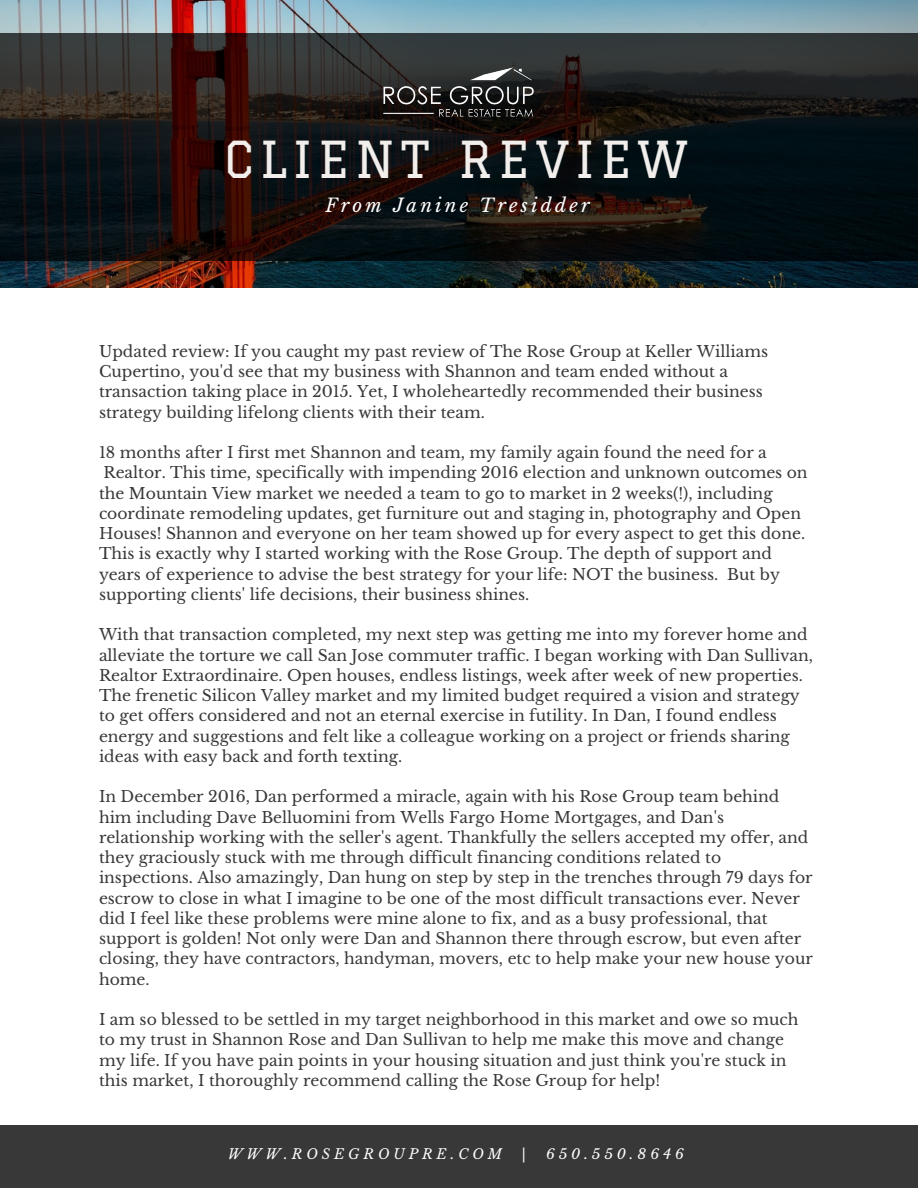
<style>
.page{position:relative;width:918px;height:1188px;background:#fff}
.page>*{position:absolute;margin:0;border:0;box-sizing:border-box;transform-origin:0 0}
.t1{font:49.8px "Graduate";letter-spacing:.11em;color:#f1eeec}
.t2{font:italic 18.75px "Libre Baskerville";letter-spacing:.17em;color:#fff}
.t3{font:15.6px/20.2px "Libre Baskerville";color:#383838}
.t4{font:italic 13.95px "Libre Baskerville";letter-spacing:.28em;color:#fff}
</style>
<div class="page">
<div style="left:0;top:1125px;width:918px;height:63px;background:#383838"></div>
<img style="left:0;top:0;width:918px;height:288px">
<svg style="left:0;top:34px;width:918px;height:227px;background:#191818"></svg>
<img style="left:372px;top:60px;width:172px;height:65px">
<h1 class="t1" style="left:224px;top:130px;width:466px">CLIENT REVIEW</h1>
<p class="t2" style="left:325px;top:193px;width:266px">From Janine Tresidder</p>
<p class="t3" style="left:99px;top:341px;width:671px">Updated review: If you caught my past review of The Rose Group at Keller Williams Cupertino, you'd see that my business with Shannon and team ended without a transaction taking place in 2015. Yet, I wholeheartedly recommended their business strategy building lifelong clients with their team.</p>
<p class="t3" style="left:99px;top:443px;width:710px">18 months after I first met Shannon and team, my family again found the need for a Realtor. This time, specifically with impending 2016 election and unknown outcomes on the Mountain View market we needed a team to go to market in 2 weeks(!), including coordinate remodeling updates, get furniture out and staging in, photography and Open Houses! Shannon and everyone on her team showed up for every aspect to get this done.<br>This is exactly why I started working with the Rose Group. The depth of support and years of experience to advise the best strategy for your life: NOT the business. But by supporting clients' life decisions, their business shines.</p>
<p class="t3" style="left:99px;top:625px;width:716px">With that transaction completed, my next step was getting me into my forever home and alleviate the torture we call San Jose commuter traffic. I began working with Dan Sullivan, Realtor Extraordinaire. Open houses, endless listings, week after week of new properties.<br>The frenetic Silicon Valley market and my limited budget required a vision and strategy to get offers considered and not an eternal exercise in futility. In Dan, I found endless energy and suggestions and felt like a colleague working on a project or friends sharing ideas with easy back and forth texting.</p>
<p class="t3" style="left:99px;top:787px;width:715px">In December 2016, Dan performed a miracle, again with his Rose Group team behind him including Dave Belluomini from Wells Fargo Home Mortgages, and Dan's relationship working with the seller's agent. Thankfully the sellers accepted my offer, and they graciously stuck with me through difficult financing conditions related to inspections. Also amazingly, Dan hung on step by step in the trenches through 79 days for escrow to close in what I imagine to be one of the most difficult transactions ever. Never did I feel like these problems were mine alone to fix, and as a busy professional, that support is golden! Not only were Dan and Shannon there through escrow, but even after closing, they have contractors, handyman, movers, etc to help make your new house your home.</p>
<p class="t3" style="left:99px;top:1010px;width:701px">I am so blessed to be settled in my target neighborhood in this market and owe so much to my trust in Shannon Rose and Dan Sullivan to help me make this move and change my life. If you have pain points in your housing situation and just think you're stuck in this market, I thoroughly recommend calling the Rose Group for help!</p>
<p class="t4" style="left:228px;top:1145px;width:276px">WWW.ROSEGROUPRE.COM</p>
<p class="t4" style="left:522px;top:1145px;width:6px">|</p>
<p class="t4" style="left:546px;top:1145px;width:140px">650.550.8646</p>
</div>
